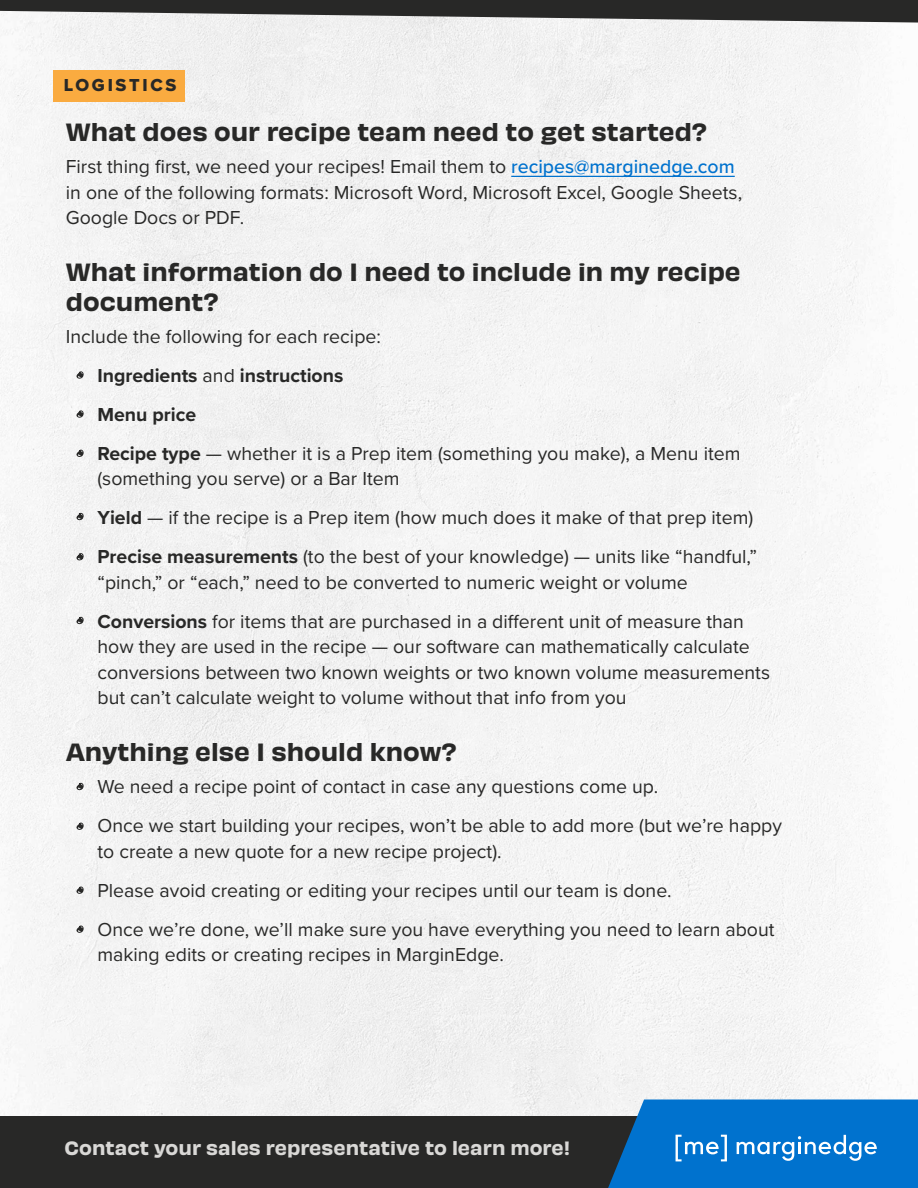
<style>
.page{position:relative;width:918px;height:1188px;background:#fff}
.page>*{position:absolute;margin:0;border:0;box-sizing:border-box;transform-origin:0 0}
.t1{font:23.25px/30px "Obviously Semi";color:#282827}
.t2{font:19.5px/39px "Proxima Nova";color:#282827}
.t3{font:18px "Obviously Semi";color:#d9d8d6}
.t4{font:18px "Proxima Nova Extrabld";letter-spacing:.15em;color:#282827}
.s1{font-weight:500;color:#0072ce}
.s2{font-weight:700}
</style>
<div class="page">
<div style="left:0;top:23px;width:918px;height:1093px;background:#f4f4f4"></div>
<svg style="left:0;top:0;width:918px;height:23px"></svg>
<div style="left:0;top:1116px;width:918px;height:72px;background:#282827"></div>
<svg style="left:599px;top:1100px;width:319px;height:88px;background:#1376c6"></svg>
<div style="left:53px;top:70px;width:132px;height:31px;background:#faab40"></div>
<hr style="left:511px;top:176px;width:224px;height:1px;background:#0072ce">
<svg style="left:76px;top:371px;width:8px;height:8px"></svg>
<svg style="left:76px;top:410px;width:8px;height:8px"></svg>
<svg style="left:76px;top:450px;width:8px;height:7px"></svg>
<svg style="left:76px;top:513px;width:8px;height:8px"></svg>
<svg style="left:76px;top:553px;width:8px;height:8px"></svg>
<svg style="left:76px;top:617px;width:8px;height:8px"></svg>
<svg style="left:76px;top:783px;width:8px;height:8px"></svg>
<svg style="left:76px;top:823px;width:8px;height:7px"></svg>
<svg style="left:76px;top:887px;width:8px;height:7px"></svg>
<svg style="left:76px;top:926px;width:8px;height:7px"></svg>
<p class="t4" style="left:64px;top:71px;width:114px">LOGISTICS</p>
<p class="t1" style="left:66px;top:115px;width:643px">What does our recipe team need to get started?</p>
<p class="t2" style="left:66px;top:153px;width:678px;line-height:25.5px">First thing first, we need your recipes! Email them to <span class="s1">recipes@marginedge.com </span>in one of the following formats: Microsoft Word, Microsoft Excel, Google Sheets,<br>Google Docs or PDF.</p>
<p class="t1" style="left:66px;top:255px;width:676px">What information do I need to include in my recipe document?</p>
<p class="t2" style="left:97px;top:316px;width:645px;text-indent:-32px">Include the following for each recipe:<br><span class="s2">Ingredients</span> and <span class="s2">instructions<br>Menu price<br>Recipe type</span> — whether it is a Prep item (something you make), a Menu item</p>
<p class="t2" style="left:97px;top:458px;width:661px">(something you serve) or a Bar Item<br><span class="s2">Yield</span> — if the recipe is a Prep item (how much does it make of that prep item)<br><span class="s2">Precise measurements</span> (to the best of your knowledge) — units like “handful,”</p>
<p class="t2" style="left:97px;top:562px;width:648px">“pinch,” or “each,” need to be converted to numeric weight or volume<br><span class="s2">Conversions</span> for items that are purchased in a different unit of measure than</p>
<p class="t2" style="left:97px;top:633px;width:674px;line-height:25.5px">how they are used in the recipe — our software can mathematically calculate conversions between two known weights or two known volume measurements but can’t calculate weight to volume without that info from you</p>
<p class="t1" style="left:66px;top:735px;width:392px">Anything else I should know?</p>
<p class="t2" style="left:97px;top:766px;width:686px">We need a recipe point of contact in case any questions come up.<br>Once we start building your recipes, won’t be able to add more (but we’re happy</p>
<p class="t2" style="left:97px;top:831px;width:679px">to create a new quote for a new recipe project).<br>Please avoid creating or editing your recipes until our team is done.<br>Once we’re done, we’ll make sure you have everything you need to learn about</p>
<p class="t2" style="left:97px;top:934px;width:408px">making edits or creating recipes in MarginEdge.</p>
<p class="t3" style="left:65px;top:1134px;width:507px">Contact your sales representative to learn more!</p>
</div>
